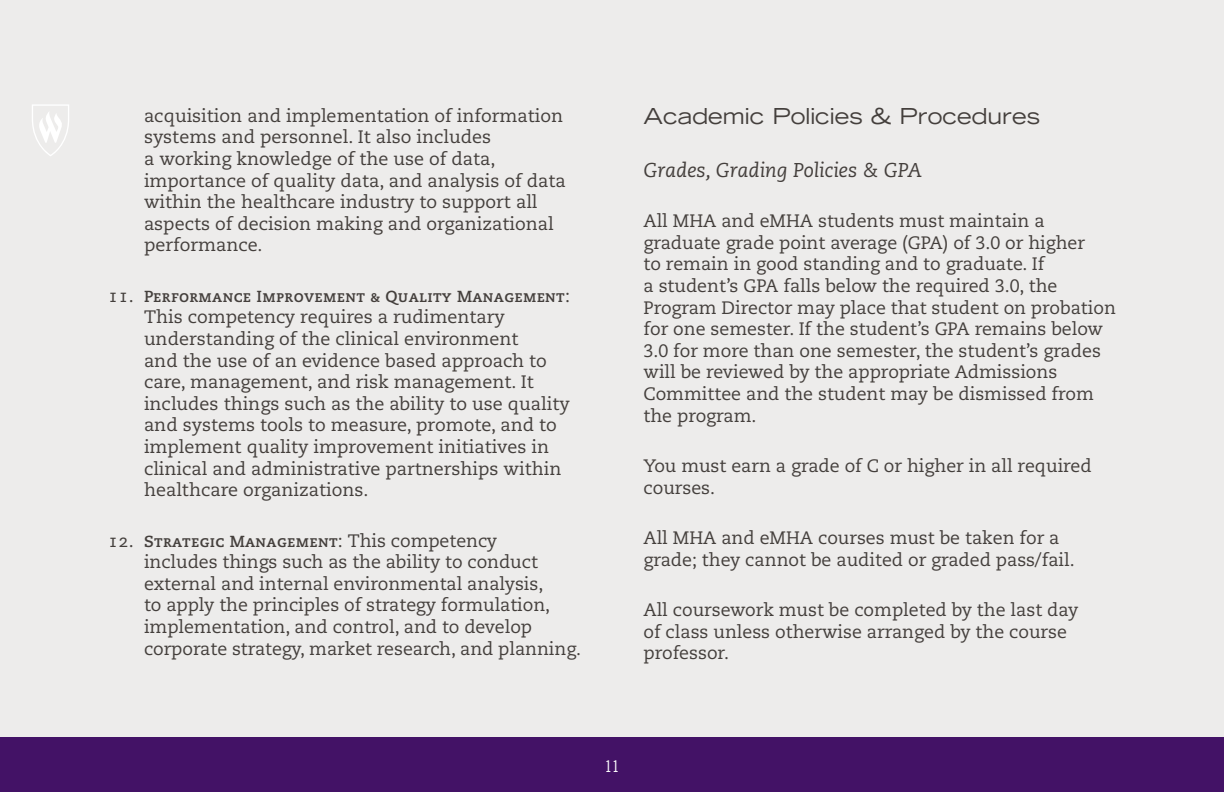
<style>
.page{position:relative;width:1224px;height:792px;background:#edeceb}
.page>*{position:absolute;margin:0;border:0;box-sizing:border-box;transform-origin:0 0}
.Paragraph_Style_1{font:expanded 22px "Trade Gothic LT Std";color:#443f3c}
.Paragraph_Style_1-2{font:italic 20px "Caecilia LT Std";color:#443f3c}
.Paragraph_Style_1-3{font:18px/21.6px "Caecilia LT Std";color:#443f3c}
.t1{font:700 16px "Caecilia LT Std";letter-spacing:.02em;color:#443f3c}
.t2{font:16px "Trade Gothic LT Std Cn 18";color:#fff}
.s1{font-weight:400;font-size:18px}
</style>
<div class="page">
<svg style="left:32px;top:104px;width:37px;height:52px"></svg>
<div style="left:0;top:737px;width:1224px;height:55px;background:#431266"></div>
<p class="Paragraph_Style_1-3" style="left:144px;top:105px;width:423px">acquisition and implementation of information systems and personnel. It also includes<br>a working knowledge of the use of data, importance of quality data, and analysis of data within the healthcare industry to support all aspects of decision making and organizational performance.</p>
<p class="t1" style="left:108px;top:287px;width:464px"><span class="s1">11.</span> Performance Improvement &amp; Quality Management<span class="s1">:</span></p>
<p class="Paragraph_Style_1-3" style="left:144px;top:307px;width:427px">This competency requires a rudimentary understanding of the clinical environment<br>and the use of an evidence based approach to care, management, and risk management. It includes things such as the ability to use quality and systems tools to measure, promote, and to implement quality improvement initiatives in clinical and administrative partnerships within healthcare organizations.</p>
<p class="t1" style="left:108px;top:532px;width:391px"><span class="s1">12.</span> Strategic Management<span class="s1">: This competency</span></p>
<p class="Paragraph_Style_1-3" style="left:144px;top:552px;width:439px">includes things such as the ability to conduct external and internal environmental analysis,<br>to apply the principles of strategy formulation, implementation, and control, and to develop corporate strategy, market research, and planning.</p>
<p class="Paragraph_Style_1" style="left:644px;top:102px;width:398px">Academic Policies &amp; Procedures</p>
<p class="Paragraph_Style_1-2" style="left:644px;top:158px;width:280px">Grades, Grading Policies &amp; GPA</p>
<p class="Paragraph_Style_1-3" style="left:644px;top:210px;width:474px">All MHA and eMHA students must maintain a graduate grade point average (GPA) of 3.0 or higher<br>to remain in good standing and to graduate. If<br>a student’s GPA falls below the required 3.0, the Program Director may place that student on probation for one semester. If the student’s GPA remains below 3.0 for more than one semester, the student’s grades will be reviewed by the appropriate Admissions Committee and the student may be dismissed from the program.</p>
<p class="Paragraph_Style_1-3" style="left:644px;top:455px;width:450px">You must earn a grade of C or higher in all required courses.</p>
<p class="Paragraph_Style_1-3" style="left:644px;top:527px;width:433px">All MHA and eMHA courses must be taken for a grade; they cannot be audited or graded pass/fail.</p>
<p class="Paragraph_Style_1-3" style="left:644px;top:599px;width:436px">All coursework must be completed by the last day of class unless otherwise arranged by the course professor.</p>
<p class="t2" style="left:605px;top:757px;width:16px">11</p>
</div>
